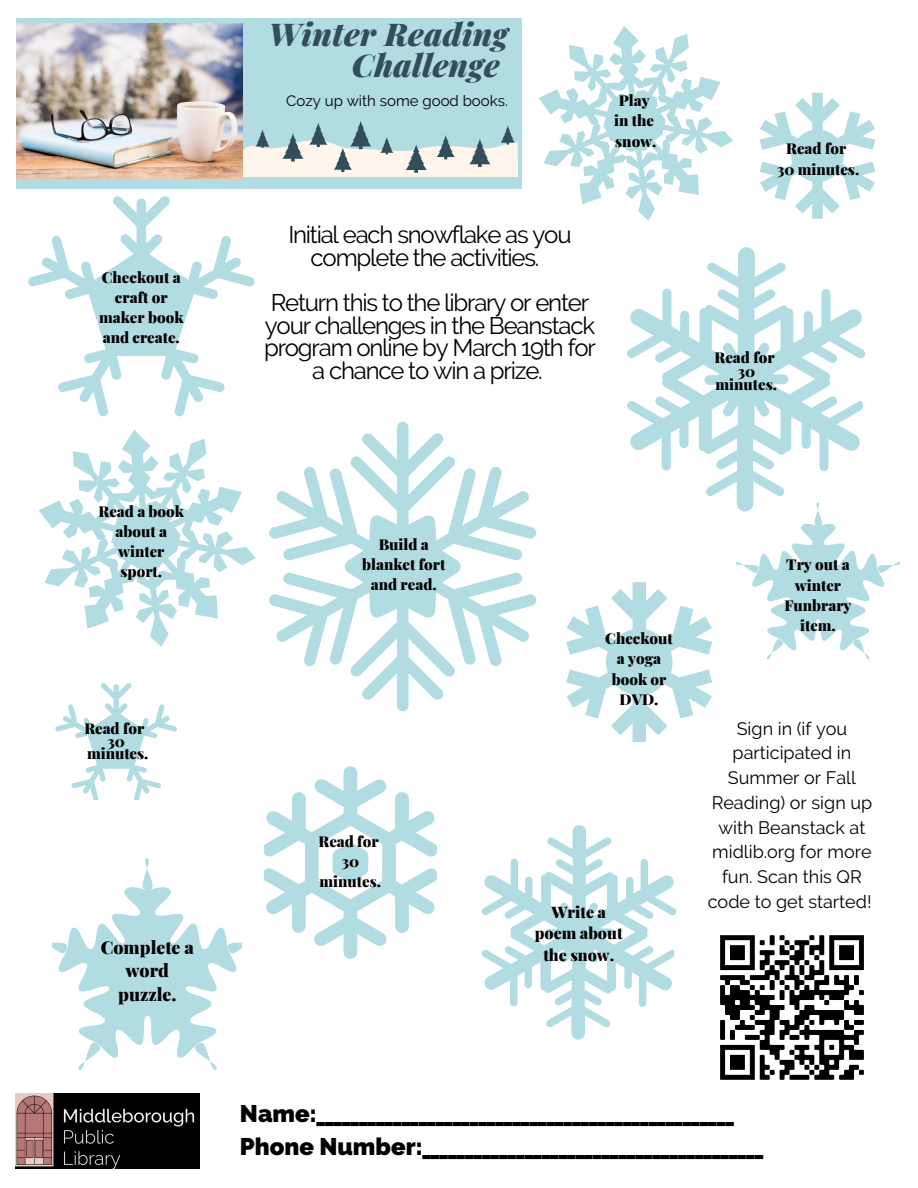
<style>
.page{position:relative;width:918px;height:1188px;background:#fff}
.page>*{position:absolute;margin:0;border:0;box-sizing:border-box;transform-origin:0 0}
.t1{font:italic 900 31.5px/31.5px "Playfair Display";letter-spacing:.01em;color:#324e5b;text-align:right}
.t2{font:24px/22.6px "Raleway";letter-spacing:-.05em;color:#000;text-align:center}
.t3{font:800 24px/32.7px "Raleway";color:#000}
.t4{font:18px/24.8px "Raleway";color:#000;text-align:center}
.t5{font:900 17.7px/23.5px "Playfair Display";color:#000;text-align:center}
.t6{font:900 15.9px/21.5px "Playfair Display";color:#000;text-align:center}
.t7{font:900 15px/20.2px "Playfair Display";color:#000;text-align:center}
.t8{font:15px "Raleway";color:#000}
</style>
<div class="page">
<img style="left:16px;top:1094px;width:183px;height:75px">
<img style="left:720px;top:935px;width:144px;height:145px">
<svg style="left:736px;top:511px;width:165px;height:149px"></svg>
<svg style="left:481px;top:825px;width:196px;height:215px"></svg>
<svg style="left:269px;top:422px;width:268px;height:289px"></svg>
<svg style="left:566px;top:582px;width:146px;height:160px"></svg>
<svg style="left:39px;top:430px;width:217px;height:217px"></svg>
<svg style="left:627px;top:247px;width:239px;height:264px"></svg>
<div style="left:17px;top:19px;width:505px;height:170px;background:#b1dce1"></div>
<img style="left:17px;top:23px;width:226px;height:155px">
<div style="left:243px;top:161px;width:275px;height:15px;background:#fff5eb"></div>
<svg style="left:243px;top:121px;width:275px;height:52px"></svg>
<svg style="left:760px;top:93px;width:115px;height:126px"></svg>
<svg style="left:28px;top:196px;width:227px;height:220px"></svg>
<svg style="left:538px;top:26px;width:195px;height:195px"></svg>
<svg style="left:53px;top:858px;width:188px;height:212px"></svg>
<svg style="left:55px;top:683px;width:122px;height:116px"></svg>
<svg style="left:265px;top:766px;width:171px;height:193px"></svg>
<p class="t7" style="left:99px;top:266px;width:86px">Checkout a craft or maker book and create.</p>
<p class="t7" style="left:99px;top:500px;width:87px">Read a book about a winter sport.</p>
<p class="t7" style="left:84px;top:722px;width:66px;line-height:12.3px">Read for<br>30 minutes.</p>
<p class="t5" style="left:101px;top:934px;width:95px">Complete a word puzzle.</p>
<h1 class="t1" style="left:269px;top:17px;width:241px">Winter Reading<br>Challenge</h1>
<p class="t8" style="left:286px;top:92px;width:223px">Cozy up with some good books.</p>
<p class="t7" style="left:614px;top:90px;width:44px;text-align:left">Play in the snow.</p>
<h2 class="t2" style="left:288px;top:223px;width:285px">Initial each snowflake as you complete the activities.</h2>
<h2 class="t2" style="left:264px;top:291px;width:333px">Return this to the library or enter your challenges in the Beanstack program online by March 19th for a chance to win a prize.</h2>
<p class="t7" style="left:777px;top:138px;width:84px">Read for<br>30 minutes.</p>
<p class="t7" style="left:715px;top:350px;width:64px;line-height:13.5px">Read for<br>30 minutes.</p>
<p class="t7" style="left:362px;top:533px;width:85px">Build a blanket fort and read.</p>
<p class="t7" style="left:319px;top:830px;width:64px">Read for<br>30 minutes.</p>
<p class="t7" style="left:605px;top:628px;width:69px">Checkout a yoga book or<br>DVD.</p>
<p class="t6" style="left:535px;top:901px;width:89px">Write a poem about the snow.</p>
<p class="t7" style="left:784px;top:554px;width:69px">Try out a winter<br>Funbrary item.</p>
<p class="t4" style="left:708px;top:716px;width:166px">Sign in (if you participated in<br>Summer or Fall<br>Reading) or sign up with Beanstack at midlib.org for more fun. Scan this QR code to get started!</p>
<h2 class="t3" style="left:240px;top:1098px;width:525px">Name:_________________________________________________<br>Phone Number:________________________________________</h2>
</div>
